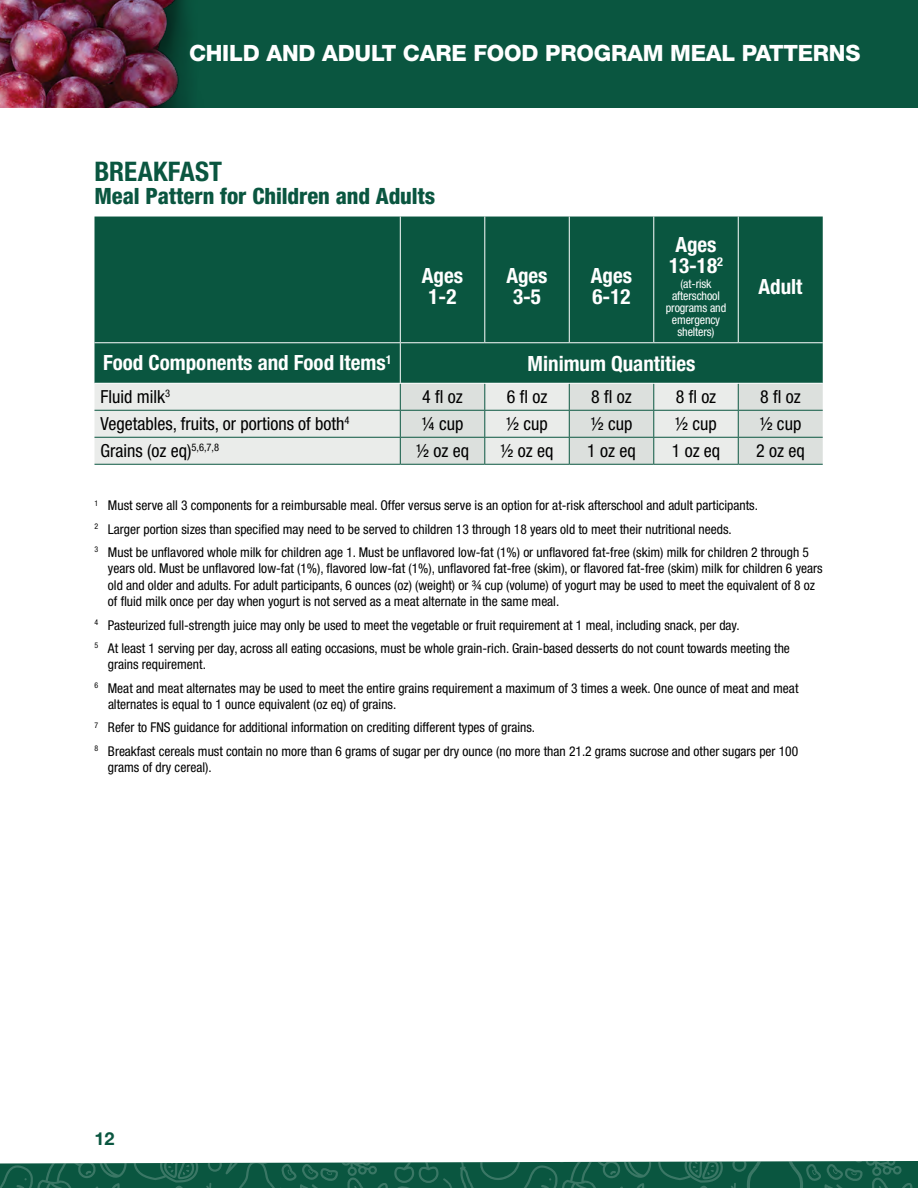
<style>
.page{position:relative;width:918px;height:1188px;background:#fff}
.page>*{position:absolute;margin:0;border:0;box-sizing:border-box;transform-origin:0 0}
.t1{font:700 condensed 27px "Helvetica Neue LT Pro";letter-spacing:.005em;color:#0a5640}
.t2{font:800 22.5px "Helvetica Neue LT Pro";letter-spacing:-.01em;color:#fff}
.t3{font:800 condensed 22.5px "Helvetica Neue LT Pro";letter-spacing:-.005em;color:#0a5640}
.t4{font:700 condensed 21px/21px "Helvetica Neue LT Pro";color:#fff;text-align:center}
.t5{font:condensed 18px "Helvetica Neue LT Pro";color:#000}
.t6{font:700 18px "Helvetica Neue LT Pro";color:#0a5640}
.t7{font:condensed 13.5px/23.2px "Helvetica Neue LT Pro";color:#000}
.t8{font:condensed 12px/12px "Helvetica Neue LT Pro";letter-spacing:-.01em;color:#fff;text-align:center}
</style>
<div class="page">
<div style="left:0;top:0;width:918px;height:108px;background:#0a5640"></div>
<img style="left:0;top:0;width:189px;height:108px">
<div style="left:94px;top:217px;width:729px;height:166px;background:#0a5640"></div>
<div style="left:94px;top:384px;width:306px;height:80px;background:#eaecea"></div>
<hr style="left:400px;top:217px;width:1px;height:125px;background:#fff">
<hr style="left:484px;top:217px;width:1px;height:125px;background:#fff">
<hr style="left:569px;top:217px;width:1px;height:125px;background:#fff">
<hr style="left:653px;top:217px;width:1px;height:125px;background:#fff">
<hr style="left:738px;top:217px;width:1px;height:125px;background:#fff">
<hr style="left:94px;top:342px;width:306px;height:1px;background:#fff">
<hr style="left:400px;top:342px;width:85px;height:1px;background:#fff">
<hr style="left:400px;top:343px;width:1px;height:40px;background:#fff">
<hr style="left:485px;top:342px;width:84px;height:1px;background:#fff">
<hr style="left:569px;top:342px;width:85px;height:1px;background:#fff">
<hr style="left:654px;top:342px;width:84px;height:1px;background:#fff">
<hr style="left:738px;top:342px;width:85px;height:1px;background:#fff">
<hr style="left:94px;top:410px;width:306px;height:1px;background:#0a5640">
<hr style="left:94px;top:437px;width:306px;height:1px;background:#0a5640">
<svg style="left:400px;top:384px;width:423px;height:80px;background:#d9dfdb"></svg>
<hr style="left:94px;top:464px;width:306px;height:1px;background:#0a5640">
<hr style="left:400px;top:464px;width:85px;height:1px;background:#0a5640">
<hr style="left:485px;top:464px;width:84px;height:1px;background:#0a5640">
<hr style="left:569px;top:464px;width:85px;height:1px;background:#0a5640">
<hr style="left:654px;top:464px;width:84px;height:1px;background:#0a5640">
<hr style="left:738px;top:464px;width:85px;height:1px;background:#0a5640">
<svg style="left:0;top:1161px;width:918px;height:27px;background:#1e634f"></svg>
<h2 class="t2" style="left:189px;top:40px;width:673px">CHILD AND ADULT CARE FOOD PROGRAM MEAL PATTERNS</h2>
<h1 class="t1" style="left:94px;top:155px;width:129px">BREAKFAST</h1>
<h2 class="t3" style="left:94px;top:182px;width:342px">Meal Pattern for Children and Adults</h2>
<h3 class="t4" style="left:422px;top:265px;width:43px">Ages<br>1-2</h3>
<h3 class="t4" style="left:506px;top:265px;width:43px">Ages<br>3-5</h3>
<h3 class="t4" style="left:591px;top:265px;width:43px;text-align:left">Ages<br>6-12</h3>
<h3 class="t4" style="left:669px;top:234px;width:55px">Ages<br>13-18<sup>2</sup></h3>
<p class="t8" style="left:666px;top:278px;width:62px">(at-risk afterschool programs and emergency shelters)</p>
<h3 class="t4" style="left:759px;top:276px;width:45px">Adult</h3>
<h3 class="t4" style="left:103px;top:352px;width:290px">Food Components and Food Items<sup>1</sup></h3>
<h3 class="t4" style="left:528px;top:352px;width:169px">Minimum Quantities</h3>
<h3 class="t5" style="left:100px;top:386px;width:71px">Fluid milk<sup>3</sup></h3>
<h3 class="t5" style="left:422px;top:386px;width:42px">4 fl oz</h3>
<h3 class="t5" style="left:507px;top:386px;width:42px">6 fl oz</h3>
<h3 class="t5" style="left:591px;top:386px;width:42px">8 fl oz</h3>
<h3 class="t5" style="left:676px;top:386px;width:42px">8 fl oz</h3>
<h3 class="t5" style="left:760px;top:386px;width:42px">8 fl oz</h3>
<h3 class="t5" style="left:101px;top:413px;width:251px">Vegetables, fruits, or portions of both<sup>4</sup></h3>
<h3 class="t5" style="left:422px;top:413px;width:43px">¼ cup</h3>
<h3 class="t5" style="left:506px;top:413px;width:43px">½ cup</h3>
<h3 class="t5" style="left:591px;top:413px;width:43px">½ cup</h3>
<h3 class="t5" style="left:675px;top:413px;width:43px">½ cup</h3>
<h3 class="t5" style="left:760px;top:413px;width:43px">½ cup</h3>
<h3 class="t5" style="left:101px;top:440px;width:120px">Grains (oz eq)<sup>5,6,7,8</sup></h3>
<h3 class="t5" style="left:416px;top:440px;width:54px">½ oz eq</h3>
<h3 class="t5" style="left:501px;top:440px;width:54px">½ oz eq</h3>
<h3 class="t5" style="left:587px;top:440px;width:50px">1 oz eq</h3>
<h3 class="t5" style="left:672px;top:440px;width:50px">1 oz eq</h3>
<h3 class="t5" style="left:756px;top:440px;width:50px">2 oz eq</h3>
<p class="t7" style="left:94px;top:494px;width:716px"><sup>1</sup> Must serve all 3 components for a reimbursable meal. Offer versus serve is an option for at-risk afterschool and adult participants.<br><sup>2</sup> Larger portion sizes than specified may need to be served to children 13 through 18 years old to meet their nutritional needs.<br><sup>3</sup> Must be unflavored whole milk for children age 1. Must be unflavored low-fat (1%) or unflavored fat-free (skim) milk for children 2 through 5</p>
<p class="t7" style="left:108px;top:560px;width:716px;line-height:16.5px">years old. Must be unflavored low-fat (1%), flavored low-fat (1%), unflavored fat-free (skim), or flavored fat-free (skim) milk for children 6 years old and older and adults. For adult participants, 6 ounces (oz) (weight) or ¾ cup (volume) of yogurt may be used to meet the equivalent of 8 oz of fluid milk once per day when yogurt is not served as a meat alternate in the same meal.</p>
<p class="t7" style="left:94px;top:613px;width:697px"><sup>4</sup> Pasteurized full-strength juice may only be used to meet the vegetable or fruit requirement at 1 meal, including snack, per day.<br><sup>5</sup> At least 1 serving per day, across all eating occasions, must be whole grain-rich. Grain-based desserts do not count towards meeting the</p>
<p class="t7" style="left:94px;top:653px;width:706px;text-indent:13px">grains requirement.<br><sup>6</sup> Meat and meat alternates may be used to meet the entire grains requirement a maximum of 3 times a week. One ounce of meat and meat</p>
<p class="t7" style="left:94px;top:693px;width:705px;text-indent:14px">alternates is equal to 1 ounce equivalent (oz eq) of grains.<br><sup>7</sup> Refer to FNS guidance for additional information on crediting different types of grains.<br><sup>8</sup> Breakfast cereals must contain no more than 6 grams of sugar per dry ounce (no more than 21.2 grams sucrose and other sugars per 100</p>
<p class="t7" style="left:108px;top:756px;width:105px">grams of dry cereal).</p>
<h3 class="t6" style="left:94px;top:1127px;width:22px">12</h3>
</div>
